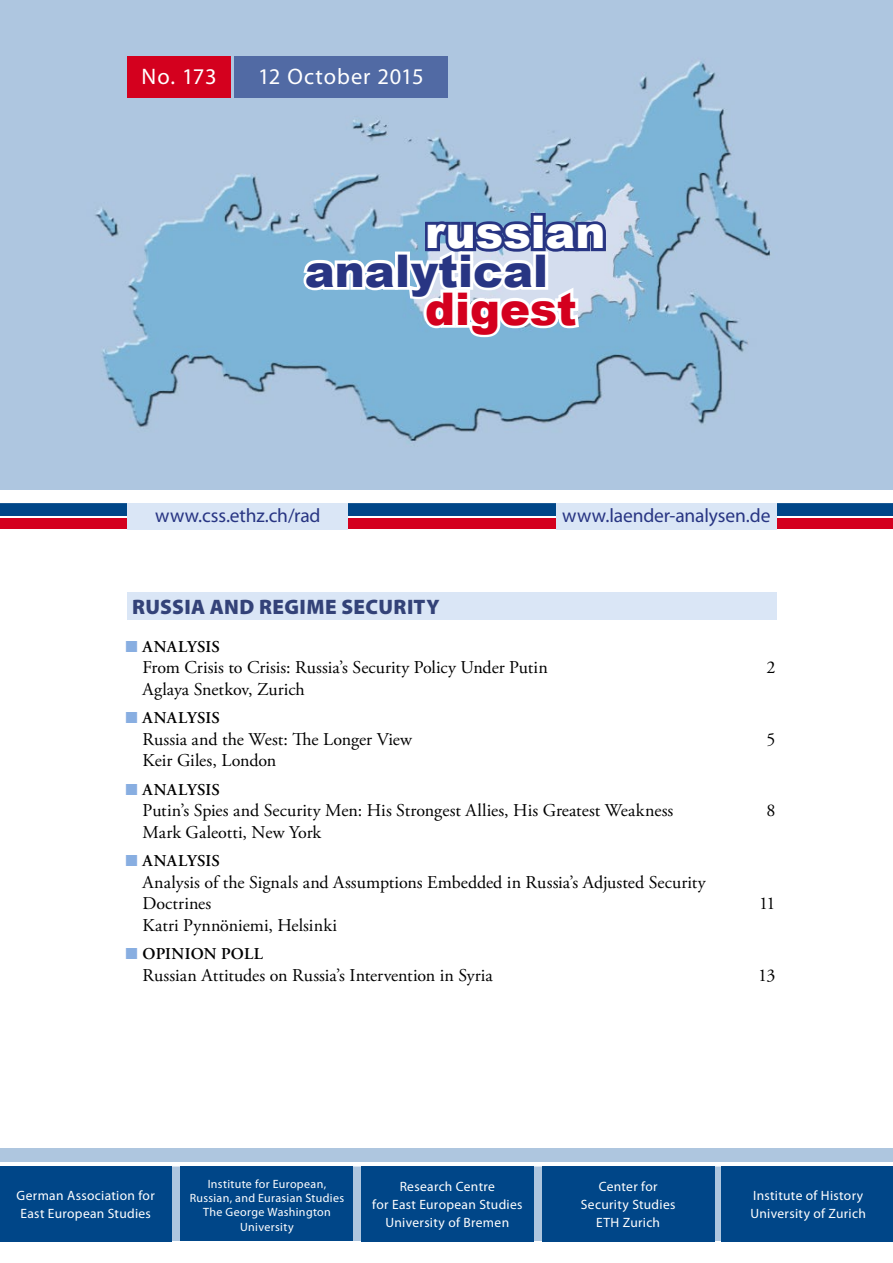
<style>
.page{position:relative;width:893px;height:1263px;background:#fff}
.page>*{position:absolute;margin:0;border:0;box-sizing:border-box;transform-origin:0 0}
.t1{font:900 45px "Arial";color:#283583}
.t2{font:900 45px "Arial";color:#fff}
.t3{font:900 45px "Arial";letter-spacing:-.005em;color:#d4001e}
.t4{font:22.5px "Myriad Pro";letter-spacing:.03em;color:#fff}
.t5{font:900 21px "Myriad Pro";letter-spacing:.02em;color:#334278}
.t6{font:19.5px "Myriad Pro";letter-spacing:-.005em;color:#283583}
.t7{font:18px/21.6px "Adobe Garamond Pro";color:#000}
.t8{font:600 16.5px "Adobe Garamond Pro";letter-spacing:.02em;color:#000}
.t9{font:600 16.5px "Adobe Garamond Pro";color:#000}
.t10{font:13.5px/18px "Myriad Pro";letter-spacing:.025em;color:#fff}
.t11{font:12px/14.4px "Myriad Pro";letter-spacing:.025em;color:#fff;text-align:center}
.s1{font-family:"Futura TOT Boo";font-weight:400;color:#88aee1}
</style>
<div class="page">
<div style="left:0;top:1148px;width:893px;height:93px;background:#aec6df"></div>
<img style="left:0;top:0;width:893px;height:489px">
<div style="left:0;top:501px;width:893px;height:15px;background:#004688"></div>
<div style="left:0;top:519px;width:893px;height:10px;background:#d4001e"></div>
<div style="left:128px;top:56px;width:103px;height:42px;background:#d4001e"></div>
<hr style="left:0;top:1162px;width:893px;height:4px;background:#fff">
<hr style="left:0;top:499px;width:893px;height:4px;background:#fff">
<div style="left:234px;top:56px;width:213px;height:42px;background:#516aa4"></div>
<div style="left:128px;top:592px;width:649px;height:27px;background:#dae6f6"></div>
<svg style="left:299px;top:210px;width:310px;height:132px"></svg>
<div style="left:128px;top:503px;width:220px;height:26px;background:#dae6f6"></div>
<div style="left:556px;top:503px;width:221px;height:26px;background:#dae6f6"></div>
<div style="left:0;top:1167px;width:172px;height:75px;background:#004688"></div>
<div style="left:361px;top:1167px;width:173px;height:75px;background:#004688"></div>
<div style="left:722px;top:1167px;width:171px;height:75px;background:#004688"></div>
<div style="left:542px;top:1167px;width:172px;height:75px;background:#004688"></div>
<div style="left:181px;top:1166px;width:172px;height:75px;background:#004688"></div>
<p class="t4" style="left:142px;top:62px;width:76px">No. 173</p>
<p class="t4" style="left:258px;top:62px;width:167px">12 October 2015</p>
<h1 class="t2" style="left:425px;top:199px;width:182px">russian</h1>
<h1 class="t1" style="left:305px;top:238px;width:245px">analytical</h1>
<h1 class="t3" style="left:425px;top:276px;width:153px">digest</h1>
<p class="t6" style="left:155px;top:503px;width:167px">www.css.ethz.ch/rad</p>
<p class="t6" style="left:562px;top:503px;width:210px">www.laender-analysen.de</p>
<p class="t5" style="left:132px;top:592px;width:309px">RUSSIA AND REGIME SECURITY</p>
<p class="t8" style="left:126px;top:637px;width:95px"><span class="s1">■</span> ANALYSIS</p>
<p class="t7" style="left:142px;top:657px;width:407px">From Crisis to Crisis: Russia’s Security Policy Under Putin</p>
<p class="t7" style="left:767px;top:657px;width:10px">2</p>
<p class="t7" style="left:142px;top:679px;width:164px">Aglaya Snetkov, Zurich</p>
<p class="t8" style="left:126px;top:708px;width:95px"><span class="s1">■</span> ANALYSIS</p>
<p class="t7" style="left:142px;top:729px;width:271px">Russia and the West: The Longer View</p>
<p class="t7" style="left:767px;top:729px;width:10px">5</p>
<p class="t7" style="left:142px;top:750px;width:135px">Keir Giles, London</p>
<p class="t8" style="left:126px;top:780px;width:95px"><span class="s1">■</span> ANALYSIS</p>
<p class="t7" style="left:142px;top:800px;width:532px">Putin’s Spies and Security Men: His Strongest Allies, His Greatest Weakness</p>
<p class="t7" style="left:767px;top:800px;width:10px">8</p>
<p class="t7" style="left:142px;top:822px;width:180px">Mark Galeotti, New York</p>
<p class="t8" style="left:126px;top:851px;width:95px"><span class="s1">■</span> ANALYSIS</p>
<p class="t7" style="left:142px;top:872px;width:565px">Analysis of the Signals and Assumptions Embedded in Russia’s Adjusted Security<br>Doctrines</p>
<p class="t7" style="left:759px;top:893px;width:18px">11</p>
<p class="t7" style="left:142px;top:915px;width:196px">Katri Pynnöniemi, Helsinki</p>
<p class="t9" style="left:126px;top:945px;width:138px"><span class="s1">■</span> OPINION POLL</p>
<p class="t7" style="left:142px;top:965px;width:352px">Russian Attitudes on Russia’s Intervention in Syria</p>
<p class="t7" style="left:758px;top:965px;width:19px">13</p>
<p class="t11" style="left:190px;top:1176px;width:156px">Institute for European,<br>Russian, and Eurasian Studies<br>The George Washington<br>University</p>
<p class="t10" style="left:581px;top:1177px;width:96px;text-align:center">Center for<br>Security Studies<br>ETH Zurich</p>
<p class="t10" style="left:17px;top:1186px;width:140px">German Association for<br>East European Studies</p>
<p class="t10" style="left:372px;top:1177px;width:152px;text-align:center">Research Centre<br>for East European Studies<br>University of Bremen</p>
<p class="t10" style="left:750px;top:1186px;width:117px">Institute of History<br>University of Zurich</p>
</div>
